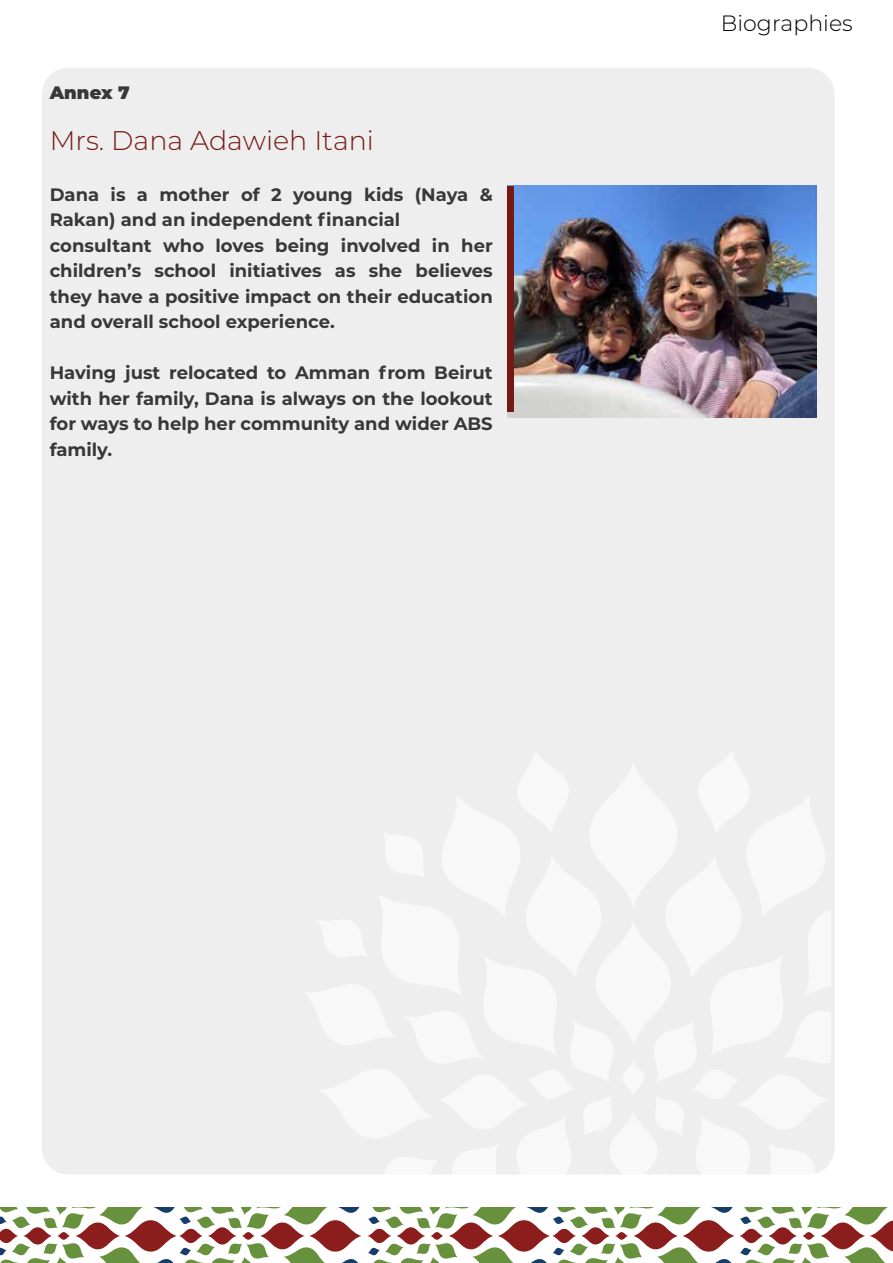
<style>
.page{position:relative;width:893px;height:1263px;background:#fff}
.page>*{position:absolute;margin:0;border:0;box-sizing:border-box;transform-origin:0 0}
.t1{font:300 27px "Montserrat";color:#741a15}
.t2{font:300 22.05px "Montserrat";color:#000}
.t3{font:700 18px/25.5px "Montserrat";color:#383838}
.t4{font:900 18px "Montserrat";color:#383838}
</style>
<div class="page">
<div style="left:42px;top:68px;width:792px;height:1106px;background:#eee;border-radius:26px"></div>
<div style="left:596px;top:920px;width:75px;height:125px;background:#f8f8f8;border-radius:50%"></div>
<div style="left:623px;top:1060px;width:21px;height:36px;background:#f8f8f8;border-radius:50%"></div>
<div style="left:589px;top:762px;width:88px;height:145px;background:#f8f8f8;border-radius:50%"></div>
<div style="left:609px;top:1111px;width:48px;height:80px;background:#f8f8f8;border-radius:50%"></div>
<svg style="left:633px;top:1222px;width:45px;height:27px"></svg>
<svg style="left:615px;top:1232px;width:13px;height:8px"></svg>
<svg style="left:682px;top:1220px;width:53px;height:31px"></svg>
<svg style="left:552px;top:1229px;width:24px;height:14px"></svg>
<svg style="left:581px;top:1227px;width:29px;height:17px"></svg>
<svg style="left:709px;top:1207px;width:184px;height:56px"></svg>
<svg style="left:449px;top:1222px;width:44px;height:27px"></svg>
<svg style="left:431px;top:1232px;width:12px;height:8px"></svg>
<svg style="left:498px;top:1220px;width:52px;height:31px"></svg>
<svg style="left:368px;top:1229px;width:23px;height:14px"></svg>
<svg style="left:397px;top:1227px;width:28px;height:17px"></svg>
<svg style="left:524px;top:1207px;width:177px;height:23px"></svg>
<svg style="left:524px;top:1241px;width:177px;height:22px"></svg>
<svg style="left:260px;top:1222px;width:45px;height:27px"></svg>
<svg style="left:242px;top:1232px;width:13px;height:8px"></svg>
<svg style="left:309px;top:1220px;width:52px;height:31px"></svg>
<svg style="left:179px;top:1229px;width:24px;height:14px"></svg>
<svg style="left:208px;top:1227px;width:28px;height:17px"></svg>
<svg style="left:336px;top:1207px;width:181px;height:23px"></svg>
<svg style="left:336px;top:1241px;width:181px;height:22px"></svg>
<div style="left:125px;top:1220px;width:52px;height:31px;background:#8b1d1c;border-radius:50%"></div>
<svg style="left:151px;top:1207px;width:177px;height:23px"></svg>
<svg style="left:151px;top:1241px;width:177px;height:22px"></svg>
<svg style="left:0;top:1207px;width:143px;height:56px"></svg>
<img style="left:507px;top:186px;width:309px;height:231px">
<div style="left:507px;top:186px;width:6px;height:225px;background:#741a15"></div>
<p class="t4" style="left:50px;top:79px;width:82px">Annex 7</p>
<h1 class="t1" style="left:50px;top:122px;width:326px">Mrs. Dana Adawieh Itani</h1>
<p class="t3" style="left:50px;top:181px;width:445px">Dana is a mother of 2 young kids (Naya &amp; Rakan) and an independent financial consultant who loves being involved in her children’s school initiatives as she believes they have a positive impact on their education and overall school experience.</p>
<p class="t3" style="left:50px;top:359px;width:445px;text-align:justify">Having just relocated to Amman from Beirut with her family, Dana is always on the lookout for ways to help her community and wider ABS family.</p>
<p class="t2" style="left:721px;top:8px;width:133px">Biographies</p>
</div>
